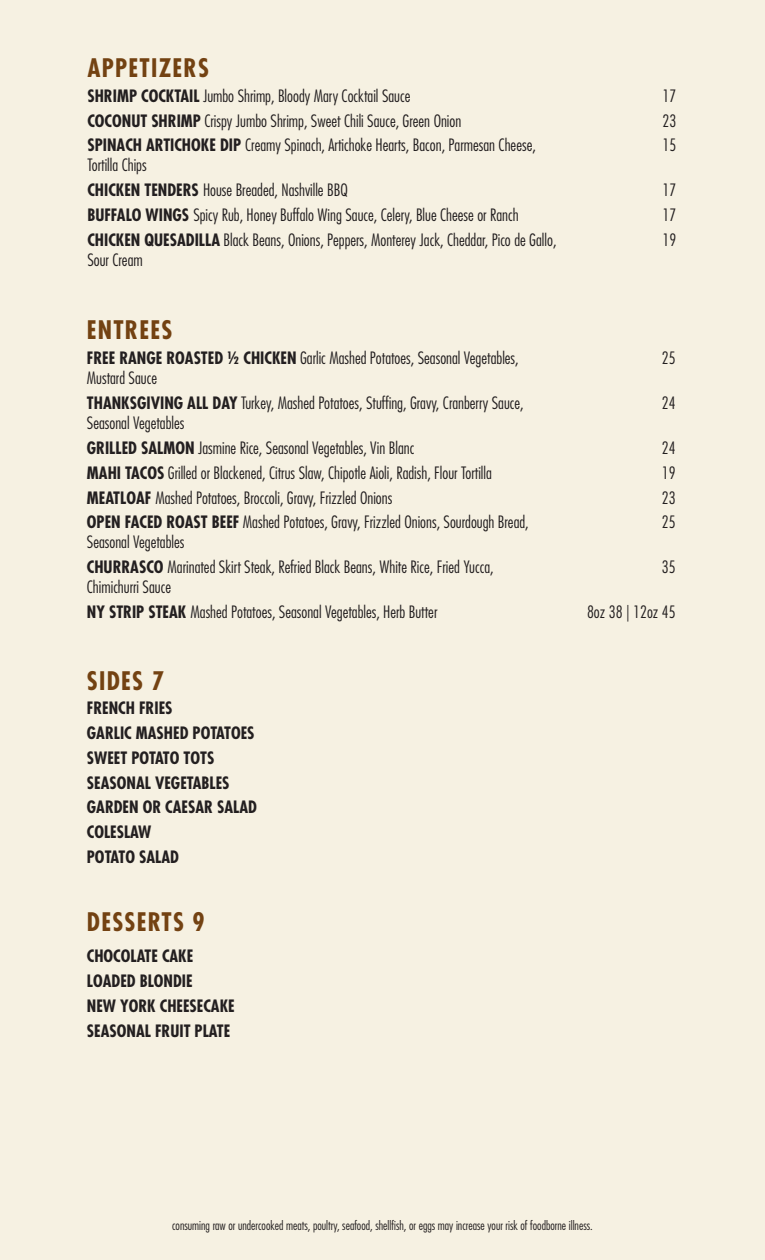
<style>
.page{position:relative;width:765px;height:1260px;background:#f6f1e2}
.page>*{position:absolute;margin:0;border:0;box-sizing:border-box;transform-origin:0 0}
.t1{font:700 condensed 24.88px "Futura Std";letter-spacing:.05em;color:#734212}
.t2{font:300 condensed 16.62px/24.9px "Futura Std";color:#231f20}
.t3{font:700 condensed 16.62px/24.9px "Futura Std";color:#231f20}
.t4{font:300 condensed 12.5px "Futura Std";color:#231f20}
.s1{font-weight:700}
</style>
<div class="page">
<h1 class="t1" style="left:87px;top:52px;width:123px">APPETIZERS</h1>
<p class="t2" style="left:87px;top:83px;width:324px"><span class="s1">SHRIMP COCKTAIL</span> Jumbo Shrimp, Bloody Mary Cocktail Sauce</p>
<p class="t2" style="left:662px;top:83px;width:15px">17</p>
<p class="t2" style="left:87px;top:108px;width:375px"><span class="s1">COCONUT SHRIMP</span> Crispy Jumbo Shrimp, Sweet Chili Sauce, Green Onion</p>
<p class="t2" style="left:662px;top:108px;width:15px">23</p>
<p class="t2" style="left:87px;top:133px;width:450px"><span class="s1">SPINACH ARTICHOKE DIP</span> Creamy Spinach, Artichoke Hearts, Bacon, Parmesan Cheese,</p>
<p class="t2" style="left:662px;top:133px;width:15px">15</p>
<p class="t2" style="left:87px;top:153px;width:262px">Tortilla Chips<br><span class="s1">CHICKEN TENDERS</span> House Breaded, Nashville BBQ</p>
<p class="t2" style="left:662px;top:178px;width:15px">17</p>
<p class="t2" style="left:87px;top:203px;width:433px"><span class="s1">BUFFALO WINGS</span> Spicy Rub, Honey Buffalo Wing Sauce, Celery, Blue Cheese or Ranch</p>
<p class="t2" style="left:662px;top:203px;width:15px">17</p>
<p class="t2" style="left:87px;top:228px;width:471px"><span class="s1">CHICKEN QUESADILLA</span> Black Beans, Onions, Peppers, Monterey Jack, Cheddar, Pico de Gallo,</p>
<p class="t2" style="left:663px;top:228px;width:15px">19</p>
<p class="t2" style="left:87px;top:247px;width:57px">Sour Cream</p>
<h1 class="t1" style="left:87px;top:315px;width:87px">ENTREES</h1>
<p class="t2" style="left:87px;top:345px;width:433px"><span class="s1">FREE RANGE ROASTED ½ CHICKEN</span> Garlic Mashed Potatoes, Seasonal Vegetables,</p>
<p class="t2" style="left:662px;top:345px;width:15px">25</p>
<p class="t2" style="left:87px;top:365px;width:438px">Mustard Sauce<br><span class="s1">THANKSGIVING ALL DAY</span> Turkey, Mashed Potatoes, Stuffing, Gravy, Cranberry Sauce,</p>
<p class="t2" style="left:662px;top:390px;width:15px">24</p>
<p class="t2" style="left:87px;top:410px;width:329px">Seasonal Vegetables<br><span class="s1">GRILLED SALMON</span> Jasmine Rice, Seasonal Vegetables, Vin Blanc</p>
<p class="t2" style="left:662px;top:435px;width:15px">24</p>
<p class="t2" style="left:87px;top:460px;width:407px"><span class="s1">MAHI TACOS</span> Grilled or Blackened, Citrus Slaw, Chipotle Aioli, Radish, Flour Tortilla</p>
<p class="t2" style="left:662px;top:460px;width:15px">19</p>
<p class="t2" style="left:87px;top:485px;width:307px"><span class="s1">MEATLOAF</span> Mashed Potatoes, Broccoli, Gravy, Frizzled Onions</p>
<p class="t2" style="left:662px;top:485px;width:15px">23</p>
<p class="t2" style="left:87px;top:510px;width:443px"><span class="s1">OPEN FACED ROAST BEEF</span> Mashed Potatoes, Gravy, Frizzled Onions, Sourdough Bread,</p>
<p class="t2" style="left:662px;top:510px;width:15px">25</p>
<p class="t2" style="left:87px;top:530px;width:408px">Seasonal Vegetables<br><span class="s1">CHURRASCO</span> Marinated Skirt Steak, Refried Black Beans, White Rice, Fried Yucca,</p>
<p class="t2" style="left:662px;top:555px;width:15px">35</p>
<p class="t2" style="left:87px;top:575px;width:352px">Chimichurri Sauce<br><span class="s1">NY STRIP STEAK</span> Mashed Potatoes, Seasonal Vegetables, Herb Butter</p>
<h1 class="t1" style="left:87px;top:666px;width:78px">SIDES 7</h1>
<p class="t3" style="left:87px;top:695px;width:172px">FRENCH FRIES<br>GARLIC MASHED POTATOES<br>SWEET POTATO TOTS<br>SEASONAL VEGETABLES<br>GARDEN OR CAESAR SALAD<br>COLESLAW<br>POTATO SALAD</p>
<h1 class="t1" style="left:87px;top:907px;width:119px">DESSERTS 9</h1>
<p class="t3" style="left:87px;top:944px;width:149px">CHOCOLATE CAKE<br>LOADED BLONDIE<br>NEW YORK CHEESECAKE<br>SEASONAL FRUIT PLATE</p>
<p class="t2" style="left:587px;top:600px;width:90px">8oz 38 | 12oz 45</p>
<p class="t4" style="left:172px;top:1218px;width:422px">consuming raw or undercooked meats, poultry, seafood, shellfish, or eggs may increase your risk of foodborne illness.</p>
</div>
